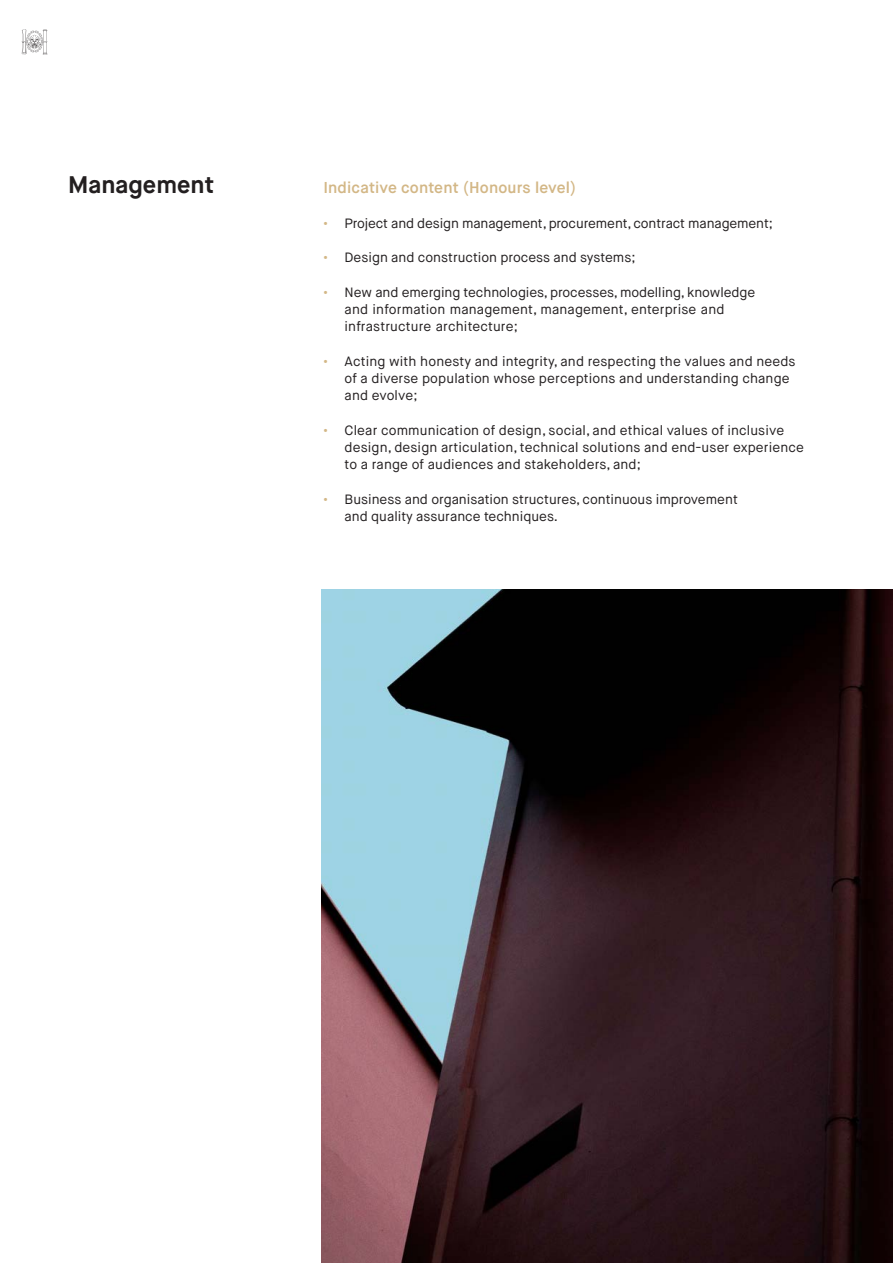
<style>
.page{position:relative;width:893px;height:1263px;background:#fff}
.page>*{position:absolute;margin:0;border:0;box-sizing:border-box;transform-origin:0 0}
.Intro{font:700 24px "Maison Neue";color:#231f20}
.Body_Title{font:600 15.75px "Maison Neue";letter-spacing:.01em;color:#d3b786}
.t1{font:13.5px/17.2px "Maison Neue";letter-spacing:.01em;color:#231f20}
.t2{font:13.5px "Maison Neue";letter-spacing:-.01em;color:#231f20}
.s1{font-weight:600;color:#d3b786}
</style>
<div class="page">
<img style="left:322px;top:590px;width:571px;height:673px">
<svg style="left:22px;top:29px;width:25px;height:26px"></svg>
<p class="Intro" style="left:68px;top:169px;width:147px">Management</p>
<p class="Body_Title" style="left:323px;top:178px;width:254px">Indicative content (Honours level)</p>
<p class="t2" style="left:323px;top:214px;width:451px"><span class="s1">•</span> Project and design management, procurement, contract management;</p>
<p class="t1" style="left:323px;top:249px;width:314px"><span class="s1">•</span> Design and construction process and systems;</p>
<p class="t1" style="left:345px;top:283px;width:412px;text-indent:-21px"><span class="s1">•</span> New and emerging technologies, processes, modelling, knowledge and information management, management, enterprise and infrastructure architecture;</p>
<p class="t1" style="left:345px;top:352px;width:452px;text-indent:-21px"><span class="s1">•</span> Acting with honesty and integrity, and respecting the values and needs of a diverse population whose perceptions and understanding change and evolve;</p>
<p class="t1" style="left:345px;top:421px;width:461px;text-indent:-21px"><span class="s1">•</span> Clear communication of design, social, and ethical values of inclusive design, design articulation, technical solutions and end-user experience to a range of audiences and stakeholders, and;</p>
<p class="t1" style="left:345px;top:490px;width:395px;text-indent:-21px"><span class="s1">•</span> Business and organisation structures, continuous improvement and quality assurance techniques.</p>
</div>
